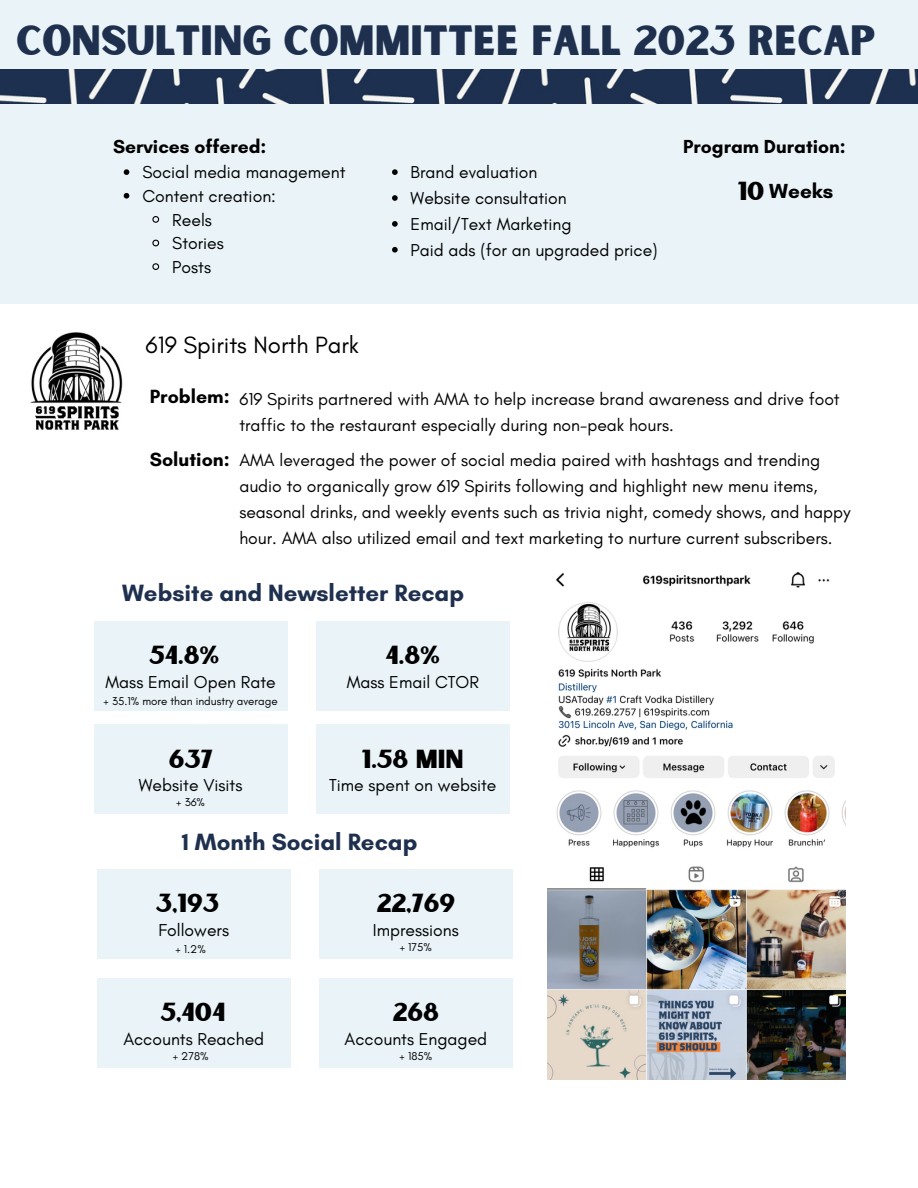
<style>
.page{position:relative;width:918px;height:1188px;background:#fff}
.page>*{position:absolute;margin:0;border:0;box-sizing:border-box;transform-origin:0 0}
.t1{font:40.5px "Sunborn Sans One";color:#1e304d}
.t2{font:24.9px "Sunborn Sans One";color:#000}
.t3{font:700 24px "Glacial Indifference";color:#1f304f}
.t4{font:24px "Glacial Indifference";color:#000}
.t5{font:700 20.7px "Glacial Indifference";color:#000}
.t6{font:700 19.5px "Glacial Indifference";color:#000}
.t7{font:700 19.2px "Glacial Indifference";color:#000}
.t8{font:17.55px/25.8px "Glacial Indifference";color:#000}
.t9{font:11.55px "Glacial Indifference";color:#000}
</style>
<div class="page">
<div style="left:0;top:0;width:918px;height:304px;background:#e9f3f8"></div>
<img style="left:30px;top:332px;width:93px;height:98px">
<div style="left:94px;top:621px;width:193px;height:90px;background:#e9f3f8"></div>
<div style="left:316px;top:621px;width:194px;height:90px;background:#e9f3f8"></div>
<div style="left:94px;top:724px;width:193px;height:90px;background:#e9f3f8"></div>
<div style="left:316px;top:724px;width:194px;height:90px;background:#e9f3f8"></div>
<div style="left:97px;top:869px;width:194px;height:90px;background:#e9f3f8"></div>
<div style="left:319px;top:869px;width:194px;height:90px;background:#e9f3f8"></div>
<div style="left:97px;top:978px;width:194px;height:90px;background:#e9f3f8"></div>
<div style="left:319px;top:978px;width:194px;height:90px;background:#e9f3f8"></div>
<img style="left:556px;top:572px;width:274px;height:175px">
<img style="left:547px;top:756px;width:298px;height:323px">
<svg style="left:124px;top:169px;width:5px;height:6px"></svg>
<svg style="left:124px;top:193px;width:5px;height:6px"></svg>
<svg style="left:152px;top:216px;width:8px;height:7px"></svg>
<svg style="left:152px;top:239px;width:8px;height:8px"></svg>
<svg style="left:152px;top:263px;width:8px;height:7px"></svg>
<svg style="left:392px;top:169px;width:6px;height:6px"></svg>
<svg style="left:392px;top:195px;width:6px;height:6px"></svg>
<svg style="left:392px;top:221px;width:6px;height:6px"></svg>
<svg style="left:392px;top:247px;width:6px;height:6px"></svg>
<img style="left:0;top:70px;width:918px;height:34px">
<p class="t1" style="left:16px;top:14px;width:861px">CONSULTING COMMITTEE FALL 2023 RECAP</p>
<p class="t7" style="left:113px;top:135px;width:155px">Services offered:</p>
<p class="t8" style="left:142px;top:159px;width:205px">Social media management</p>
<p class="t8" style="left:142px;top:183px;width:135px">Content creation:</p>
<p class="t8" style="left:172px;top:207px;width:41px">Reels</p>
<p class="t8" style="left:172px;top:230px;width:53px">Stories</p>
<p class="t8" style="left:172px;top:254px;width:40px">Posts</p>
<p class="t8" style="left:411px;top:159px;width:128px">Brand evaluation</p>
<p class="t8" style="left:411px;top:185px;width:158px">Website consultation</p>
<p class="t8" style="left:411px;top:211px;width:163px">Email/Text Marketing</p>
<p class="t8" style="left:411px;top:237px;width:249px">Paid ads (for an upgraded price)</p>
<p class="t7" style="left:683px;top:135px;width:164px">Program Duration:</p>
<p class="t5" style="left:769px;top:178px;width:66px">Weeks</p>
<p class="t2" style="left:738px;top:175px;width:28px">10</p>
<p class="t4" style="left:146px;top:330px;width:215px">619 Spirits North Park</p>
<p class="t6" style="left:150px;top:384px;width:81px">Problem:</p>
<p class="t8" style="left:239px;top:386px;width:602px">619 Spirits partnered with AMA to help increase brand awareness and drive foot traffic to the restaurant especially during non-peak hours.</p>
<p class="t6" style="left:150px;top:447px;width:81px">Solution:</p>
<p class="t8" style="left:239px;top:447px;width:613px">AMA leveraged the power of social media paired with hashtags and trending audio to organically grow 619 Spirits following and highlight new menu items, seasonal drinks, and weekly events such as trivia night, comedy shows, and happy hour. AMA also utilized email and text marketing to nurture current subscribers.</p>
<p class="t3" style="left:122px;top:578px;width:344px">Website and Newsletter Recap</p>
<p class="t2" style="left:149px;top:639px;width:72px">54.8%</p>
<p class="t8" style="left:106px;top:669px;width:172px">Mass Email Open Rate</p>
<p class="t2" style="left:386px;top:639px;width:56px">4.8%</p>
<p class="t8" style="left:347px;top:669px;width:134px">Mass Email CTOR</p>
<p class="t9" style="left:104px;top:694px;width:176px">+ 35.1% more than industry average</p>
<p class="t2" style="left:169px;top:743px;width:45px">637</p>
<p class="t8" style="left:139px;top:772px;width:105px">Website Visits</p>
<p class="t9" style="left:176px;top:795px;width:30px">+ 36%</p>
<p class="t2" style="left:362px;top:743px;width:103px">1.58 MIN</p>
<p class="t8" style="left:329px;top:772px;width:169px">Time spent on website</p>
<p class="t3" style="left:182px;top:827px;width:237px">1 Month Social Recap</p>
<p class="t2" style="left:156px;top:887px;width:65px">3,193</p>
<p class="t8" style="left:159px;top:917px;width:72px">Followers</p>
<p class="t2" style="left:377px;top:887px;width:80px">22,769</p>
<p class="t8" style="left:373px;top:917px;width:88px">Impressions</p>
<p class="t9" style="left:175px;top:942px;width:32px">+ 1.2%</p>
<p class="t9" style="left:400px;top:940px;width:34px">+ 175%</p>
<p class="t2" style="left:161px;top:996px;width:66px">5,404</p>
<p class="t8" style="left:123px;top:1026px;width:142px">Accounts Reached</p>
<p class="t2" style="left:393px;top:996px;width:48px">268</p>
<p class="t8" style="left:345px;top:1026px;width:144px">Accounts Engaged</p>
<p class="t9" style="left:173px;top:1049px;width:37px">+ 278%</p>
<p class="t9" style="left:400px;top:1049px;width:34px">+ 185%</p>
</div>
